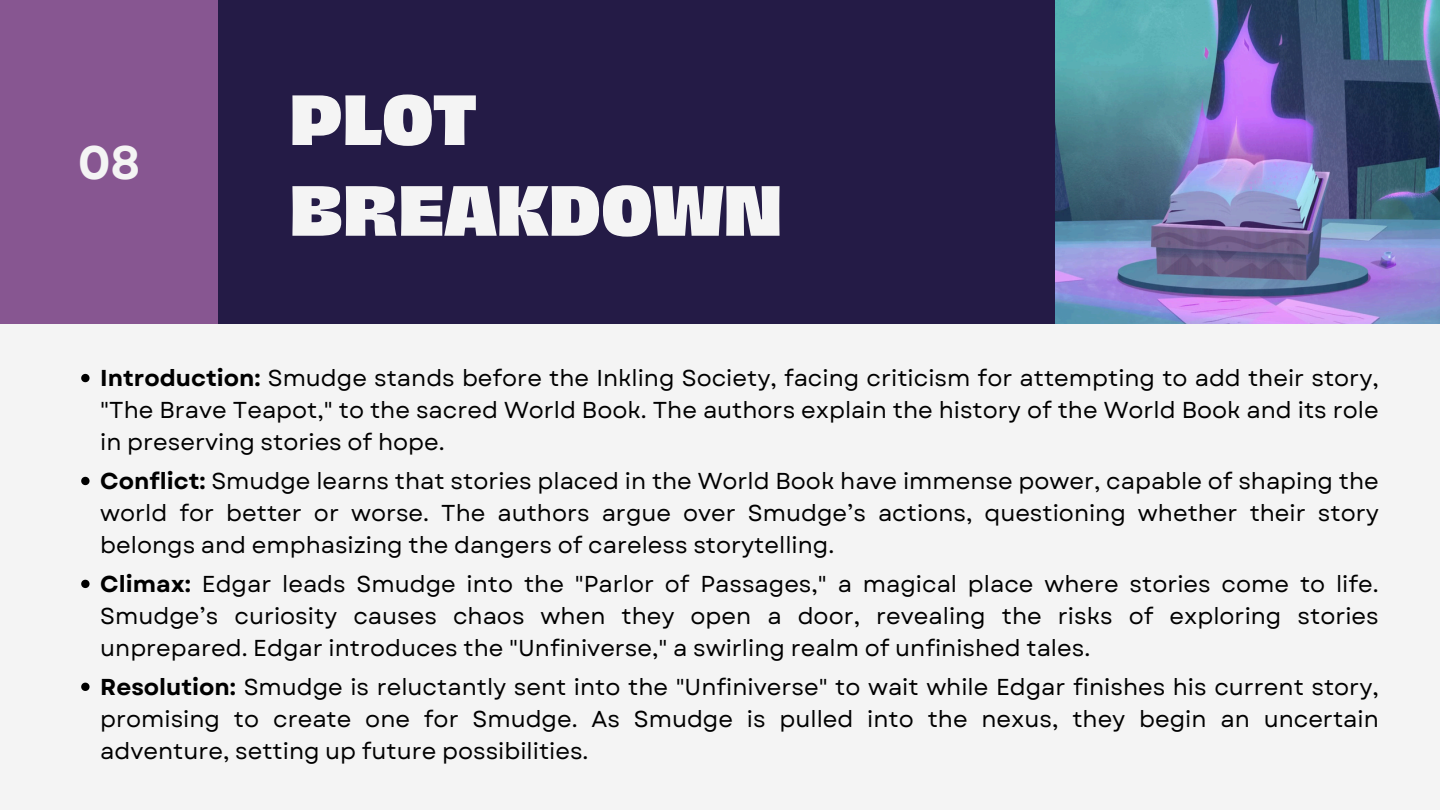
<style>
.page{position:relative;width:1440px;height:810px;background:#f4f4f4}
.page>*{position:absolute;margin:0;border:0;box-sizing:border-box;transform-origin:0 0}
.t1{font:800 65px/90.8px "Hagrid Text";color:#f4f4f4}
.t2{font:700 47px "Garet";color:#f4f4f4}
.t3{font:23px/32.1px "Garet";color:#000;text-align:justify}
.s1{font-weight:700}
</style>
<div class="page">
<div style="left:218px;top:0;width:837px;height:324px;background:#241b46"></div>
<div style="left:0;top:0;width:218px;height:324px;background:#875691"></div>
<img style="left:1055px;top:0;width:385px;height:324px">
<svg style="left:81px;top:374px;width:9px;height:8px"></svg>
<svg style="left:81px;top:477px;width:9px;height:8px"></svg>
<svg style="left:81px;top:580px;width:9px;height:8px"></svg>
<svg style="left:81px;top:683px;width:9px;height:8px"></svg>
<p class="t2" style="left:78px;top:128px;width:63px">08</p>
<h1 class="t1" style="left:290px;top:74px;width:494px">PLOT<br>BREAKDOWN</h1>
<p class="t3" style="left:100px;top:362px;width:1280px"><span class="s1">Introduction:</span> Smudge stands before the Inkling Society, facing criticism for attempting to add their story, "The Brave Teapot," to the sacred World Book. The authors explain the history of the World Book and its role in preserving stories of hope.</p>
<p class="t3" style="left:100px;top:465px;width:1280px"><span class="s1">Conflict:</span> Smudge learns that stories placed in the World Book have immense power, capable of shaping the world for better or worse. The authors argue over Smudge’s actions, questioning whether their story belongs and emphasizing the dangers of careless storytelling.</p>
<p class="t3" style="left:100px;top:568px;width:1280px"><span class="s1">Climax:</span> Edgar leads Smudge into the "Parlor of Passages," a magical place where stories come to life.<br>Smudge’s curiosity causes chaos when they open a door, revealing the risks of exploring stories unprepared. Edgar introduces the "Unfiniverse," a swirling realm of unfinished tales.</p>
<p class="t3" style="left:100px;top:671px;width:1280px"><span class="s1">Resolution:</span> Smudge is reluctantly sent into the "Unfiniverse" to wait while Edgar finishes his current story, promising to create one for Smudge. As Smudge is pulled into the nexus, they begin an uncertain adventure, setting up future possibilities.</p>
</div>
